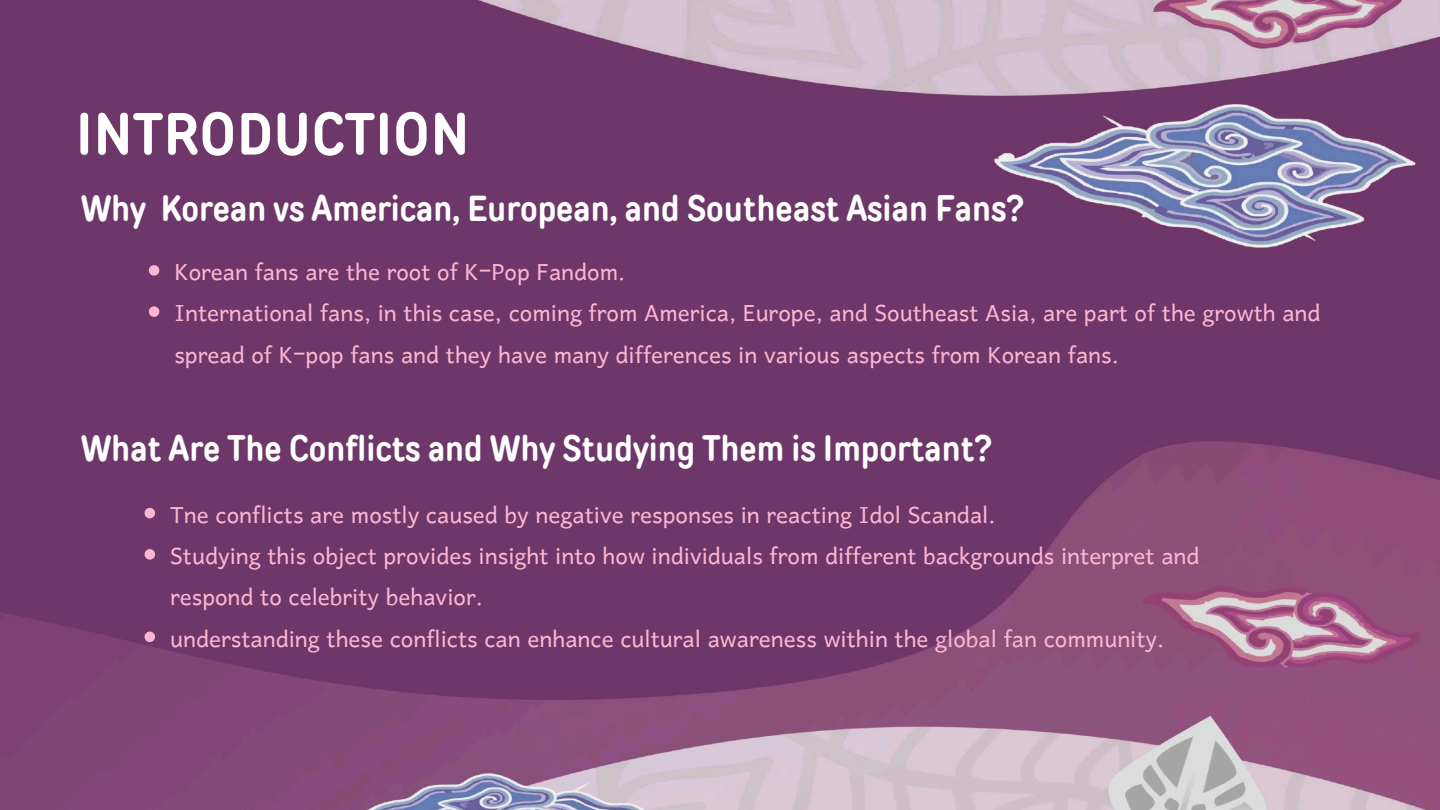
<style>
.page{position:relative;width:1440px;height:810px;background:#fff}
.page>*{position:absolute;margin:0;border:0;box-sizing:border-box;transform-origin:0 0}
.t1{font:700 59.4px "TT Rounds Condensed";letter-spacing:.01em;color:#fff}
.t2{font:700 36px "TT Rounds Condensed";color:#fff}
.t3{font:30px/41.2px "Harmattan";color:#fcb6d2}
</style>
<div class="page">
<img style="left:0;top:0;width:1440px;height:810px">
<svg style="left:149px;top:265px;width:10px;height:11px"></svg>
<svg style="left:149px;top:306px;width:10px;height:11px"></svg>
<svg style="left:145px;top:508px;width:10px;height:10px"></svg>
<svg style="left:145px;top:549px;width:10px;height:11px"></svg>
<svg style="left:145px;top:632px;width:10px;height:10px"></svg>
<h1 class="t1" style="left:76px;top:98px;width:395px">INTRODUCTION</h1>
<p class="t2" style="left:81px;top:186px;width:945px">Why Korean vs American, European, and Southeast Asian Fans?</p>
<p class="t3" style="left:174px;top:249px;width:1148px">Korean fans are the root of K-Pop Fandom.<br>International fans, in this case, coming from America, Europe, and Southeast Asia, are part of the growth and spread of K-pop fans and they have many differences in various aspects from Korean fans.</p>
<p class="t2" style="left:81px;top:427px;width:913px">What Are The Conflicts and Why Studying Them is Important?</p>
<p class="t3" style="left:170px;top:492px;width:1031px">Tne conflicts are mostly caused by negative responses in reacting Idol Scandal.<br>Studying this object provides insight into how individuals from different backgrounds interpret and respond to celebrity behavior.<br>understanding these conflicts can enhance cultural awareness within the global fan community.</p>
</div>
